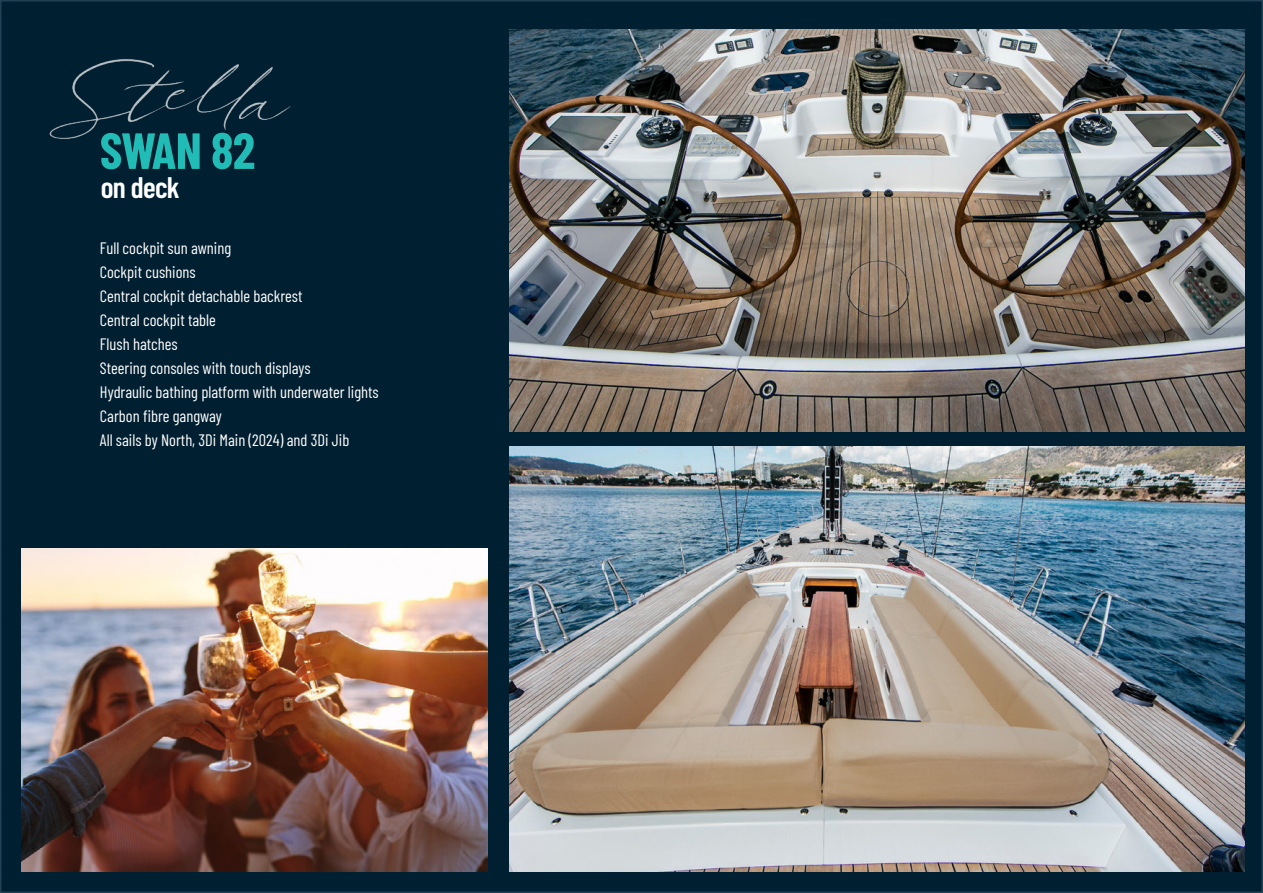
<style>
.page{position:relative;width:1263px;height:893px;background:#fff}
.page>*{position:absolute;margin:0;border:0;box-sizing:border-box;transform-origin:0 0}
.t1{font:700 50.85px "Barlow Condensed";letter-spacing:-.02em;color:#22bcb6}
.t2{font:600 29.7px "Barlow Condensed";letter-spacing:-.02em;color:#fff}
.body{font:16.5px "Barlow Condensed";color:#fff}
</style>
<div class="page">
<div style="left:1px;top:1px;width:1261px;height:891px;background:#001f31"></div>
<img style="left:509px;top:30px;width:735px;height:402px">
<img style="left:509px;top:446px;width:735px;height:426px">
<img style="left:49px;top:59px;width:242px;height:80px">
<img style="left:21px;top:549px;width:467px;height:323px">
<p class="t1" style="left:100px;top:115px;width:157px">SWAN 82</p>
<p class="t2" style="left:101px;top:166px;width:81px">on deck</p>
<p class="body" style="left:100px;top:236px;width:133px">Full cockpit sun awning</p>
<p class="body" style="left:100px;top:260px;width:97px">Cockpit cushions</p>
<p class="body" style="left:100px;top:284px;width:204px">Central cockpit detachable backrest</p>
<p class="body" style="left:100px;top:308px;width:118px">Central cockpit table</p>
<p class="body" style="left:100px;top:332px;width:79px">Flush hatches</p>
<p class="body" style="left:100px;top:356px;width:212px">Steering consoles with touch displays</p>
<p class="body" style="left:100px;top:380px;width:280px">Hydraulic bathing platform with underwater lights</p>
<p class="body" style="left:100px;top:404px;width:123px">Carbon fibre gangway</p>
<p class="body" style="left:100px;top:428px;width:251px">All sails by North, 3Di Main (2024) and 3Di Jib</p>
</div>
